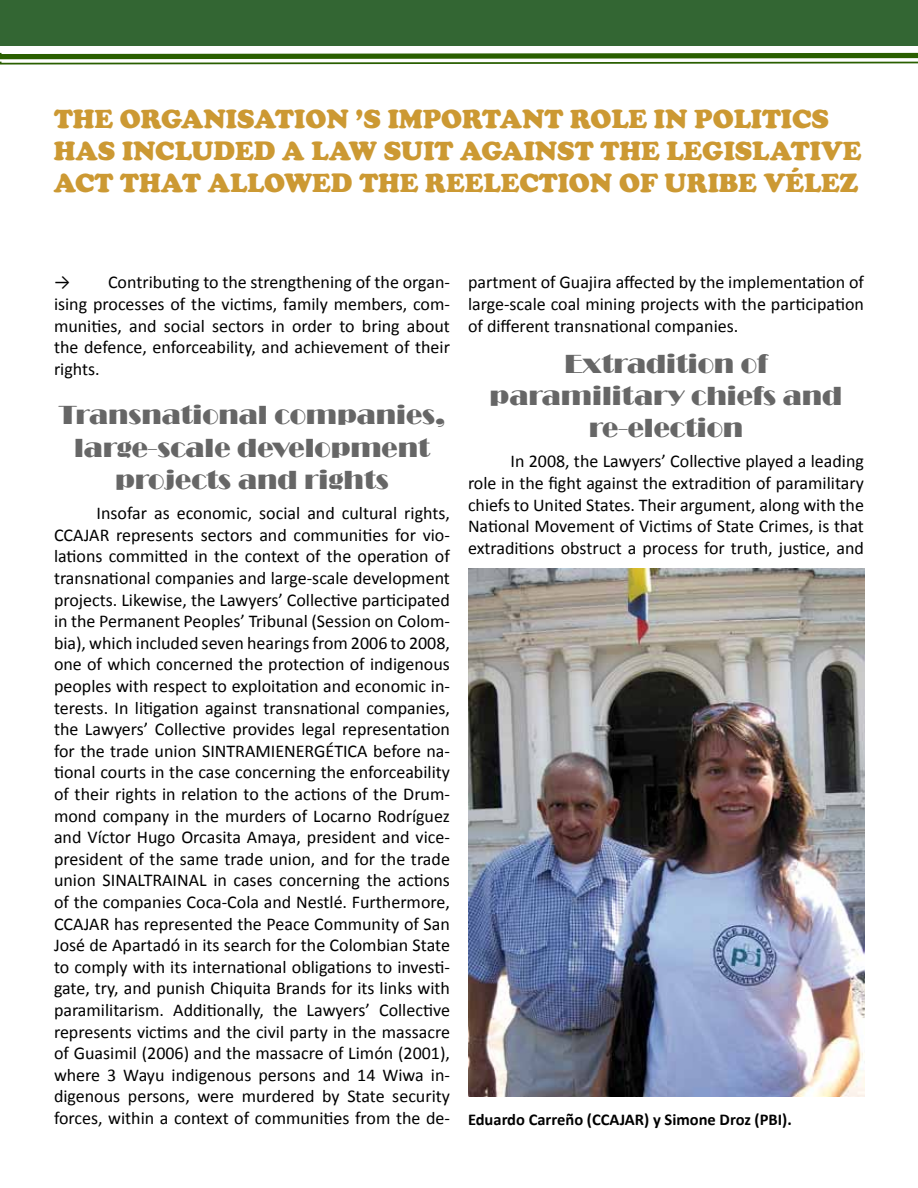
<style>
.page{position:relative;width:918px;height:1188px;background:#fff}
.page>*{position:absolute;margin:0;border:0;box-sizing:border-box;transform-origin:0 0}
.t1{font:900 27px/32.4px "Cooper";color:#c93}
.t2{font:27px/32.4px "Broadway";color:#666;text-align:center}
.t3{font:18px/21.6px "Calibri";color:#000;text-align:justify}
.t4{font:700 16.5px "Calibri";color:#000}
</style>
<div class="page">
<img style="left:468px;top:568px;width:396px;height:528px">
<div style="left:0;top:0;width:918px;height:45px;background:#363"></div>
<svg style="left:0;top:52px;width:918px;height:13px"></svg>
<h1 class="t1" style="left:54px;top:102px;width:809px">THE ORGANISATION ’S IMPORTANT ROLE IN POLITICS<br>HAS INCLUDED A LAW SUIT AGAINST THE LEGISLATIVE<br>ACT THAT ALLOWED THE REELECTION OF URIBE VÉLEZ</h1>
<p class="t3" style="left:54px;top:271px;width:397px">→ Contributing to the strengthening of the organ&shy;ising processes of the victims, family members, com&shy;munities, and social sectors in order to bring about the defence, enforceability, and achievement of their rights.</p>
<h1 class="t2" style="left:58px;top:399px;width:388px">Transnational companies, large-scale development projects and rights</h1>
<p class="t3" style="left:54px;top:502px;width:398px;text-indent:43px">Insofar as economic, social and cultural rights, CCAJAR represents sectors and communities for vio&shy;lations committed in the context of the operation of transnational companies and large-scale development projects. Likewise, the Lawyers’ Collective participated in the Permanent Peoples’ Tribunal (Session on Colom&shy;bia), which included seven hearings from 2006 to 2008, one of which concerned the protection of indigenous peoples with respect to exploitation and economic in&shy;terests. In litigation against transnational companies, the Lawyers’ Collective provides legal representation for the trade union SINTRAMIENERGÉTICA before na&shy;tional courts in the case concerning the enforceability of their rights in relation to the actions of the Drum&shy;mond company in the murders of Locarno Rodríguez and Víctor Hugo Orcasita Amaya, president and vice&shy;president of the same trade union, and for the trade union SINALTRAINAL in cases concerning the actions of the companies Coca-Cola and Nestlé. Furthermore, CCAJAR has represented the Peace Community of San José de Apartadó in its search for the Colombian State to comply with its international obligations to investi&shy;gate, try, and punish Chiquita Brands for its links with paramilitarism. Additionally, the Lawyers’ Collective represents victims and the civil party in the massacre of Guasimil (2006) and the massacre of Limón (2001), where 3 Wayu indigenous persons and 14 Wiwa in&shy;digenous persons, were murdered by State security forces, within a context of communities from the de-</p>
<p class="t3" style="left:468px;top:271px;width:397px">partment of Guajira affected by the implementation of large-scale coal mining projects with the participation of different transnational companies.</p>
<h1 class="t2" style="left:490px;top:347px;width:354px">Extradition of paramilitary chiefs and re-election</h1>
<p class="t3" style="left:468px;top:450px;width:398px;text-indent:43px">In 2008, the Lawyers’ Collective played a leading role in the fight against the extradition of paramilitary chiefs to United States. Their argument, along with the National Movement of Victims of State Crimes, is that extraditions obstruct a process for truth, justice, and</p>
<p class="t4" style="left:468px;top:1109px;width:325px">Eduardo Carreño (CCAJAR) y Simone Droz (PBI).</p>
</div>
